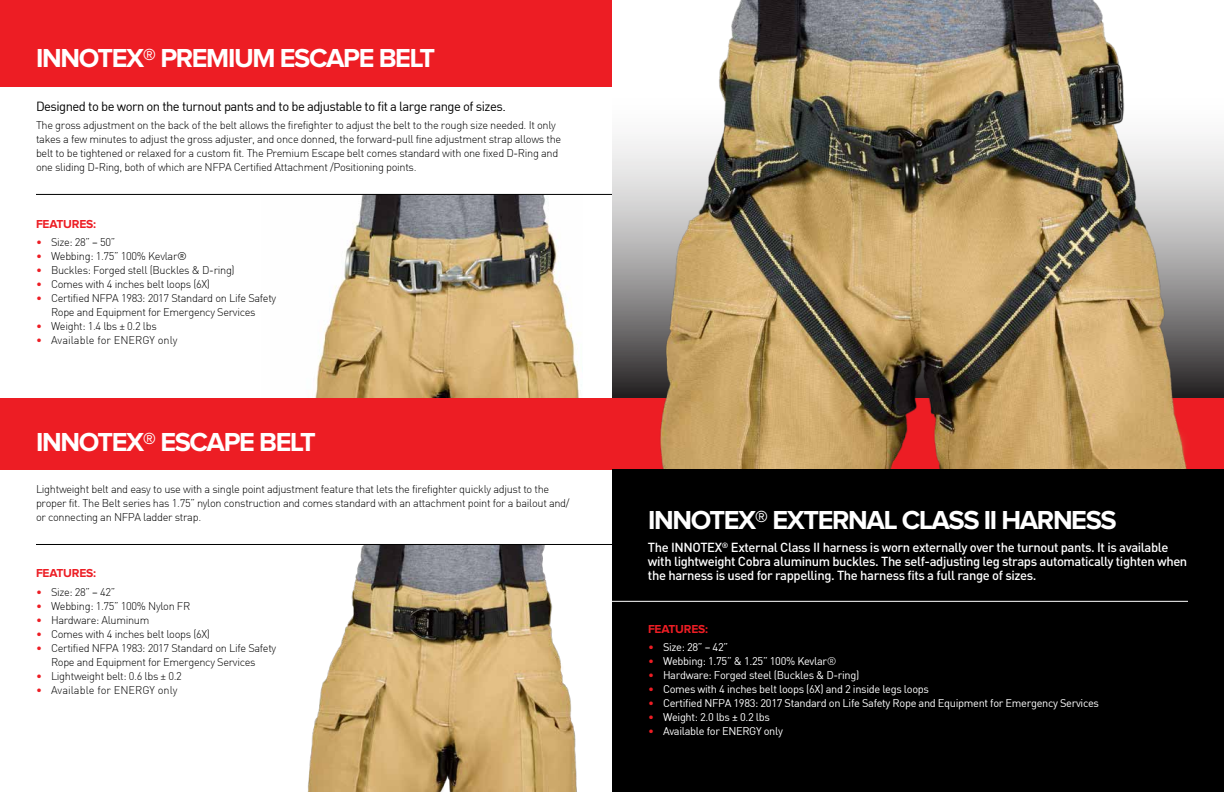
<style>
.page{position:relative;width:1224px;height:792px;background:#fff}
.page>*{position:absolute;margin:0;border:0;box-sizing:border-box;transform-origin:0 0}
.t1{font:700 27px "Proxima Nova";letter-spacing:-.05em;color:#fff}
.t2{font:500 13px/14px "DINOT";letter-spacing:-.03em;color:#fff}
.t3{font:13px "DIN";letter-spacing:-.04em;color:#000}
.t4{font:700 12px "Proxima Nova";letter-spacing:-.02em;color:#ed1d24}
.t5{font:300 11px/14px "DIN";letter-spacing:-.03em;color:#000}
.t6{font:11px "DIN";letter-spacing:-.03em;color:#fff}
.t7{font:300 11px "DIN";color:#000}
.s1{color:#ed1d24}
.s2{font-weight:300;color:#ed1d24}
.s3{font-family:"DIN Pro";font-weight:300}
</style>
<div class="page">
<img style="left:307px;top:545px;width:270px;height:247px">
<img style="left:315px;top:195px;width:268px;height:203px">
<div style="left:0;top:0;width:612px;height:86px;background:#ed1d24"></div>
<div style="left:0;top:398px;width:1224px;height:71px;background:#ed1d24"></div>
<img style="left:612px;top:0;width:612px;height:469px">
<div style="left:612px;top:469px;width:612px;height:323px;background:#000"></div>
<hr style="left:36px;top:194px;width:576px;height:1px;background:#000">
<hr style="left:36px;top:544px;width:576px;height:1px;background:#000">
<hr style="left:612px;top:601px;width:576px;height:1px;background:#fff">
<h1 class="t1" style="left:36px;top:46px;width:401px">INNOTEX® PREMIUM ESCAPE BELT</h1>
<p class="t3" style="left:36px;top:98px;width:471px">Designed to be worn on the turnout pants and to be adjustable to fit a large range of sizes.</p>
<p class="t5" style="left:36px;top:118px;width:527px">The gross adjustment on the back of the belt allows the firefighter to adjust the belt to the rough size needed. It only takes a few minutes to adjust the gross adjuster, and once donned, the forward-pull fine adjustment strap allows the belt to be tightened or relaxed for a custom fit. The Premium Escape belt comes standard with one fixed D-Ring and one sliding D-Ring, both of which are NFPA Certified Attachment /Positioning points.</p>
<p class="t4" style="left:36px;top:218px;width:62px">FEATURES:</p>
<p class="t5" style="left:36px;top:235px;width:81px"><span class="s1">•</span> Size: 28” – 50”</p>
<p class="t5" style="left:36px;top:249px;width:153px"><span class="s1">•</span> Webbing: 1.75” 100% Kevlar®</p>
<p class="t5" style="left:36px;top:263px;width:200px"><span class="s1">•</span> Buckles: Forged stell (Buckles &amp; D-ring)</p>
<p class="t5" style="left:36px;top:277px;width:176px"><span class="s1">•</span> Comes with 4 inches belt loops (6X)</p>
<p class="t5" style="left:36px;top:291px;width:242px;text-align:center"><span class="s1">•</span> Certified NFPA 1983: 2017 Standard on Life Safety<br>Rope and Equipment for Emergency Services</p>
<p class="t5" style="left:36px;top:319px;width:122px"><span class="s1">•</span> Weight: 1.4 lbs ± 0.2 lbs</p>
<p class="t7" style="left:36px;top:334px;width:143px"><span class="s1">•</span> Available for ENERGY only</p>
<h1 class="t1" style="left:36px;top:430px;width:281px">INNOTEX® ESCAPE BELT</h1>
<p class="t5" style="left:36px;top:482px;width:535px">Lightweight belt and easy to use with a single point adjustment feature that lets the firefighter quickly adjust to the proper fit. The Belt series has 1.75” nylon construction and comes standard with an attachment point for a bailout and/ or connecting an NFPA ladder strap.</p>
<p class="t4" style="left:36px;top:568px;width:62px">FEATURES:</p>
<p class="t5" style="left:36px;top:585px;width:81px"><span class="s1">•</span> Size: 28” – 42”</p>
<p class="t5" style="left:36px;top:599px;width:156px"><span class="s1">•</span> Webbing: 1.75” 100% Nylon FR</p>
<p class="t5" style="left:36px;top:613px;width:115px"><span class="s1">•</span> Hardware: Aluminum</p>
<p class="t5" style="left:36px;top:627px;width:176px"><span class="s1">•</span> Comes with 4 inches belt loops (6X)</p>
<p class="t5" style="left:36px;top:641px;width:242px;text-align:center"><span class="s1">•</span> Certified NFPA 1983: 2017 Standard on Life Safety<br>Rope and Equipment for Emergency Services</p>
<p class="t5" style="left:36px;top:669px;width:147px"><span class="s1">•</span> Lightweight belt: 0.6 lbs ± 0.2</p>
<p class="t7" style="left:36px;top:683px;width:143px"><span class="s1">•</span> Available for ENERGY only</p>
<h1 class="t1" style="left:648px;top:508px;width:470px">INNOTEX® EXTERNAL CLASS II HARNESS</h1>
<p class="t2" style="left:648px;top:540px;width:541px">The INNOTEX<sup>®</sup> External Class II harness is worn externally over the turnout pants. It is available with lightweight Cobra aluminum buckles. The self-adjusting leg straps automatically tighten when the harness is used for rappelling. The harness fits a full range of sizes.</p>
<p class="t4" style="left:648px;top:623px;width:62px">FEATURES:</p>
<p class="t6" style="left:648px;top:641px;width:82px"><span class="s2">•</span> Size: 28” – 42”</p>
<p class="t6" style="left:648px;top:655px;width:190px"><span class="s2">•</span> Webbing: 1.75” &amp; 1.25” 100% Kevlar<span class="s3">®</span></p>
<p class="t6" style="left:648px;top:669px;width:213px"><span class="s2">•</span> Hardware: Forged steel (Buckles &amp; D-ring)</p>
<p class="t6" style="left:648px;top:683px;width:283px"><span class="s2">•</span> Comes with 4 inches belt loops (6X) and 2 inside legs loops</p>
<p class="t6" style="left:648px;top:697px;width:453px"><span class="s2">•</span> Certified NFPA 1983: 2017 Standard on Life Safety Rope and Equipment for Emergency Services</p>
<p class="t6" style="left:648px;top:711px;width:123px"><span class="s2">•</span> Weight: 2.0 lbs ± 0.2 lbs</p>
<p class="t6" style="left:648px;top:725px;width:137px"><span class="s2">•</span> Available for ENERGY only</p>
</div>
